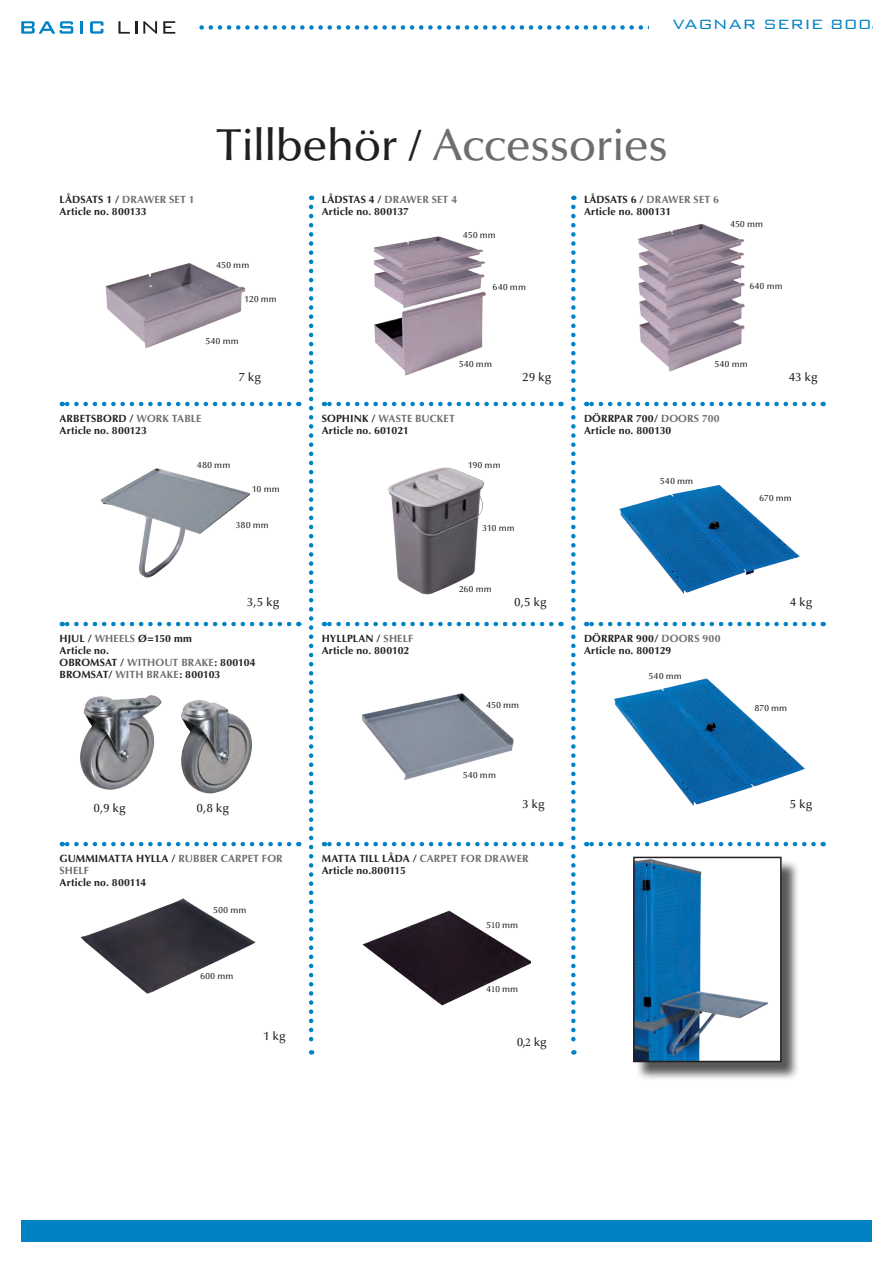
<style>
.page{position:relative;width:893px;height:1263px;background:#fff}
.page>*{position:absolute;margin:0;border:0;box-sizing:border-box;transform-origin:0 0}
.t1{font:500 45px "Optima";letter-spacing:-.015em;color:#6c6d70}
.t2{font:300 18px "Bank Gothic BT";letter-spacing:.025em;color:#0082c5}
.t3{font:500 12px "Optima";letter-spacing:-.005em;color:#231f20}
.t4{font:700 10.5px/12px "Optima";letter-spacing:.01em;color:#231f20}
.t5{font:700 10.5px/12px "Optima";letter-spacing:.01em;color:#6c6d70}
.t6{font:500 9px "Optima";letter-spacing:.045em;color:#231f20}
.s1{color:#6c6d70}
.s2{color:#231f20}
.s3{font-family:"Minion Pro";font-weight:400}
</style>
<div class="page">
<div style="left:21px;top:1220px;width:851px;height:22px;background:#0082c5"></div>
<svg style="left:21px;top:21px;width:628px;height:13px"></svg>
<img style="left:100px;top:468px;width:151px;height:110px">
<svg style="left:309px;top:207px;width:4px;height:847px"></svg>
<svg style="left:571px;top:207px;width:5px;height:847px"></svg>
<svg style="left:62px;top:402px;width:227px;height:4px"></svg>
<svg style="left:324px;top:402px;width:227px;height:4px"></svg>
<svg style="left:586px;top:402px;width:228px;height:4px"></svg>
<svg style="left:62px;top:622px;width:227px;height:4px"></svg>
<svg style="left:324px;top:622px;width:227px;height:4px"></svg>
<svg style="left:586px;top:622px;width:228px;height:4px"></svg>
<svg style="left:62px;top:842px;width:227px;height:4px"></svg>
<svg style="left:324px;top:842px;width:227px;height:4px"></svg>
<svg style="left:586px;top:842px;width:228px;height:4px"></svg>
<img style="left:80px;top:695px;width:82px;height:95px">
<img style="left:181px;top:700px;width:71px;height:94px">
<img style="left:388px;top:467px;width:97px;height:128px">
<img style="left:362px;top:693px;width:152px;height:87px">
<img style="left:619px;top:484px;width:181px;height:110px">
<img style="left:614px;top:678px;width:191px;height:128px">
<img style="left:638px;top:224px;width:107px;height:148px">
<img style="left:374px;top:236px;width:112px;height:140px">
<img style="left:80px;top:898px;width:176px;height:96px">
<img style="left:105px;top:263px;width:141px;height:86px">
<img style="left:362px;top:910px;width:169px;height:96px">
<div style="left:635px;top:859px;width:165px;height:222px;background:#231f20;opacity:.75"></div>
<div style="left:634px;top:857px;width:147px;height:204px;background:#fff"></div>
<img style="left:636px;top:860px;width:132px;height:199px">
<div style="left:633px;top:857px;width:149px;height:205px;border:2px solid #231f20"></div>
<h2 class="t2" style="left:672px;top:15px;width:201px">VAGNAR SERIE 800</h2>
<p class="t4" style="left:60px;top:194px;width:137px">LÅDSATS 1 / <span class="s1">DRAWER SET 1<br></span>Article no. 800133</p>
<h1 class="t1" style="left:216px;top:120px;width:453px"><span class="s2">Tillbehör /</span> Accessories</h1>
<p class="t6" style="left:217px;top:260px;width:34px">450 mm</p>
<p class="t6" style="left:244px;top:294px;width:34px">120 mm</p>
<p class="t4" style="left:322px;top:194px;width:137px">LÅDSTAS 4 / <span class="s1">DRAWER SET 4<br></span>Article no. 800137</p>
<p class="t6" style="left:463px;top:230px;width:34px">450 mm</p>
<p class="t6" style="left:493px;top:282px;width:35px">640 mm</p>
<p class="t4" style="left:584px;top:194px;width:137px">LÅDSATS 6 / <span class="s1">DRAWER SET 6<br></span>Article no. 800131</p>
<p class="t6" style="left:730px;top:219px;width:34px">450 mm</p>
<p class="t6" style="left:750px;top:281px;width:35px">640 mm</p>
<p class="t6" style="left:206px;top:336px;width:34px">540 mm</p>
<p class="t6" style="left:459px;top:359px;width:34px">540 mm</p>
<p class="t6" style="left:715px;top:359px;width:34px">540 mm</p>
<p class="t3" style="left:239px;top:370px;width:24px">7 kg</p>
<p class="t3" style="left:523px;top:370px;width:30px">29 kg</p>
<p class="t3" style="left:789px;top:370px;width:30px">43 kg</p>
<p class="t4" style="left:60px;top:413px;width:143px">ARBETSBORD / <span class="s1">WORK TABLE<br></span>Article no. 800123</p>
<p class="t4" style="left:322px;top:413px;width:135px">SOPHINK / <span class="s1">WASTE BUCKET<br></span>Article no. 601021</p>
<p class="t6" style="left:197px;top:460px;width:35px">480 mm</p>
<p class="t6" style="left:468px;top:460px;width:34px">190 mm</p>
<p class="t6" style="left:252px;top:484px;width:29px">10 mm</p>
<p class="t6" style="left:236px;top:520px;width:34px">380 mm</p>
<p class="t6" style="left:482px;top:523px;width:34px">310 mm</p>
<p class="t6" style="left:459px;top:584px;width:34px">260 mm</p>
<p class="t3" style="left:247px;top:596px;width:34px">3,5 kg</p>
<p class="t3" style="left:514px;top:596px;width:34px">0,5 kg</p>
<p class="t4" style="left:60px;top:633px;width:198px">HJUL / <span class="s1">WHEELS</span> Ø=150 mm<br>Article no.<br>OBROMSAT / <span class="s1">WITHOUT BRAKE</span>: 800104<br>BROMSAT/ <span class="s1">WITH BRAKE</span>: 800103</p>
<p class="t4" style="left:322px;top:633px;width:93px">HYLLPLAN / <span class="s1">SHELF<br></span>Article no. 800102</p>
<p class="t6" style="left:486px;top:700px;width:34px">450 mm</p>
<p class="t6" style="left:463px;top:770px;width:34px">540 mm</p>
<p class="t4" style="left:584px;top:413px;width:137px">DÖRRPAR 700/ <span class="s1">DOORS 700<br></span>Article no. 800130</p>
<p class="t6" style="left:660px;top:476px;width:34px">540 mm</p>
<p class="t6" style="left:759px;top:493px;width:34px">670 mm</p>
<p class="t4" style="left:584px;top:633px;width:138px">DÖRRPAR 900/ <span class="s1">DOORS 900<br></span>Article no. 800129</p>
<p class="t6" style="left:649px;top:671px;width:34px">540 mm</p>
<p class="t3" style="left:790px;top:596px;width:24px">4 kg</p>
<p class="t6" style="left:755px;top:703px;width:34px">870 mm</p>
<p class="t3" style="left:94px;top:801px;width:33px">0,9 kg</p>
<p class="t3" style="left:197px;top:801px;width:34px">0,8 kg</p>
<p class="t5" style="left:60px;top:853px;width:225px"><span class="s2">GUMMIMATTA HYLLA /</span> RUBBER CARPET FOR<br>SHELF</p>
<p class="t4" style="left:60px;top:877px;width:88px">Article no. 800114</p>
<p class="t6" style="left:213px;top:905px;width:35px">500 mm</p>
<p class="t6" style="left:200px;top:971px;width:35px">600 mm</p>
<p class="t3" style="left:264px;top:1029px;width:24px">1 kg</p>
<p class="t3" style="left:523px;top:797px;width:24px">3 kg</p>
<p class="t3" style="left:790px;top:797px;width:24px">5 kg</p>
<p class="t4" style="left:322px;top:853px;width:208px">MATTA TILL LÅDA / <span class="s1">CARPET FOR DRAWER<br></span>Article no.800115</p>
<p class="t6" style="left:486px;top:920px;width:33px">5<span class="s3">1</span>0 mm</p>
<p class="t6" style="left:486px;top:984px;width:33px">4<span class="s3">1</span>0 mm</p>
<p class="t3" style="left:517px;top:1035px;width:31px">0,<span class="s3">2</span> kg</p>
</div>
